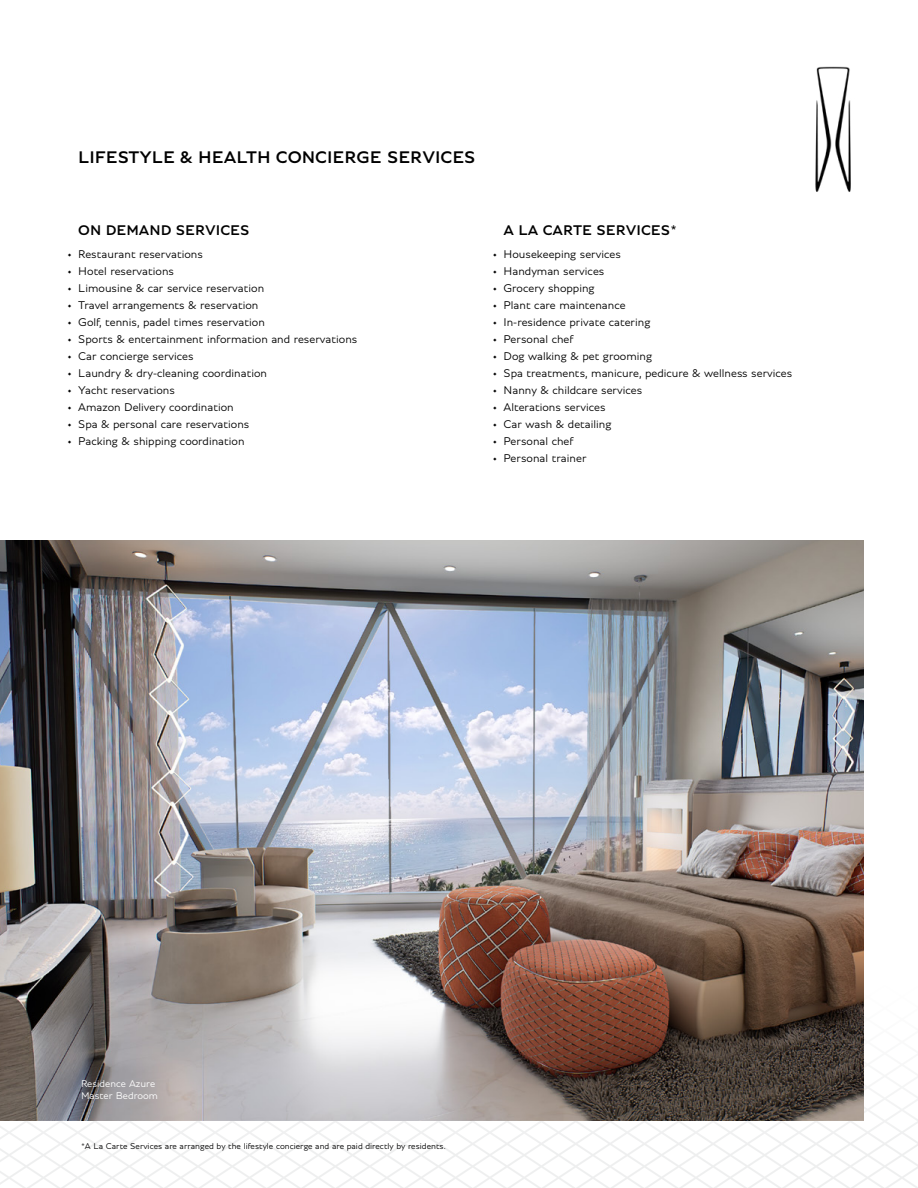
<style>
.page{position:relative;width:918px;height:1188px;background:#fff}
.page>*{position:absolute;margin:0;border:0;box-sizing:border-box;transform-origin:0 0}
.t1{font:600 18px "Bentley";color:#000}
.t2{font:600 15px "Bentley";color:#000}
.t3{font:300 12px "Bentley";color:#000}
.t4{font:300 10.5px/12.6px "Bentley";color:#fff}
.t5{font:300 9px "Bentley";color:#000}
</style>
<div class="page">
<svg style="left:0;top:1085px;width:918px;height:103px"></svg>
<img style="left:0;top:540px;width:864px;height:580px">
<img style="left:815px;top:66px;width:36px;height:126px">
<h1 class="t1" style="left:78px;top:145px;width:399px">LIFESTYLE &amp; HEALTH CONCIERGE SERVICES</h1>
<p class="t2" style="left:78px;top:220px;width:173px">ON DEMAND SERVICES</p>
<p class="t3" style="left:68px;top:246px;width:137px">• Restaurant reservations</p>
<p class="t3" style="left:68px;top:263px;width:108px">• Hotel reservations</p>
<p class="t3" style="left:68px;top:280px;width:198px">• Limousine &amp; car service reservation</p>
<p class="t3" style="left:68px;top:297px;width:192px">• Travel arrangements &amp; reservation</p>
<p class="t3" style="left:68px;top:314px;width:199px">• Golf, tennis, padel times reservation</p>
<p class="t3" style="left:68px;top:331px;width:291px">• Sports &amp; entertainment information and reservations</p>
<p class="t3" style="left:68px;top:348px;width:128px">• Car concierge services</p>
<p class="t3" style="left:68px;top:365px;width:201px">• Laundry &amp; dry-cleaning coordination</p>
<p class="t3" style="left:68px;top:382px;width:109px">• Yacht reservations</p>
<p class="t3" style="left:68px;top:399px;width:168px">• Amazon Delivery coordination</p>
<p class="t3" style="left:68px;top:416px;width:183px">• Spa &amp; personal care reservations</p>
<p class="t3" style="left:68px;top:433px;width:179px">• Packing &amp; shipping coordination</p>
<p class="t2" style="left:504px;top:220px;width:175px">A LA CARTE SERVICES*</p>
<p class="t3" style="left:493px;top:246px;width:130px">• Housekeeping services</p>
<p class="t3" style="left:493px;top:263px;width:113px">• Handyman services</p>
<p class="t3" style="left:493px;top:280px;width:104px">• Grocery shopping</p>
<p class="t3" style="left:493px;top:297px;width:135px">• Plant care maintenance</p>
<p class="t3" style="left:493px;top:314px;width:159px">• In-residence private catering</p>
<p class="t3" style="left:493px;top:331px;width:82px">• Personal chef</p>
<p class="t3" style="left:493px;top:348px;width:161px">• Dog walking &amp; pet grooming</p>
<p class="t3" style="left:493px;top:365px;width:301px">• Spa treatments, manicure, pedicure &amp; wellness services</p>
<p class="t3" style="left:493px;top:382px;width:151px">• Nanny &amp; childcare services</p>
<p class="t3" style="left:493px;top:399px;width:114px">• Alterations services</p>
<p class="t3" style="left:493px;top:416px;width:120px">• Car wash &amp; detailing</p>
<p class="t3" style="left:493px;top:433px;width:82px">• Personal chef</p>
<p class="t3" style="left:493px;top:450px;width:95px">• Personal trainer</p>
<p class="t4" style="left:81px;top:1077px;width:79px">Residence Azure<br>Master Bedroom</p>
<p class="t5" style="left:81px;top:1140px;width:366px">*A La Carte Services are arranged by the lifestyle concierge and are paid directly by residents.</p>
</div>
